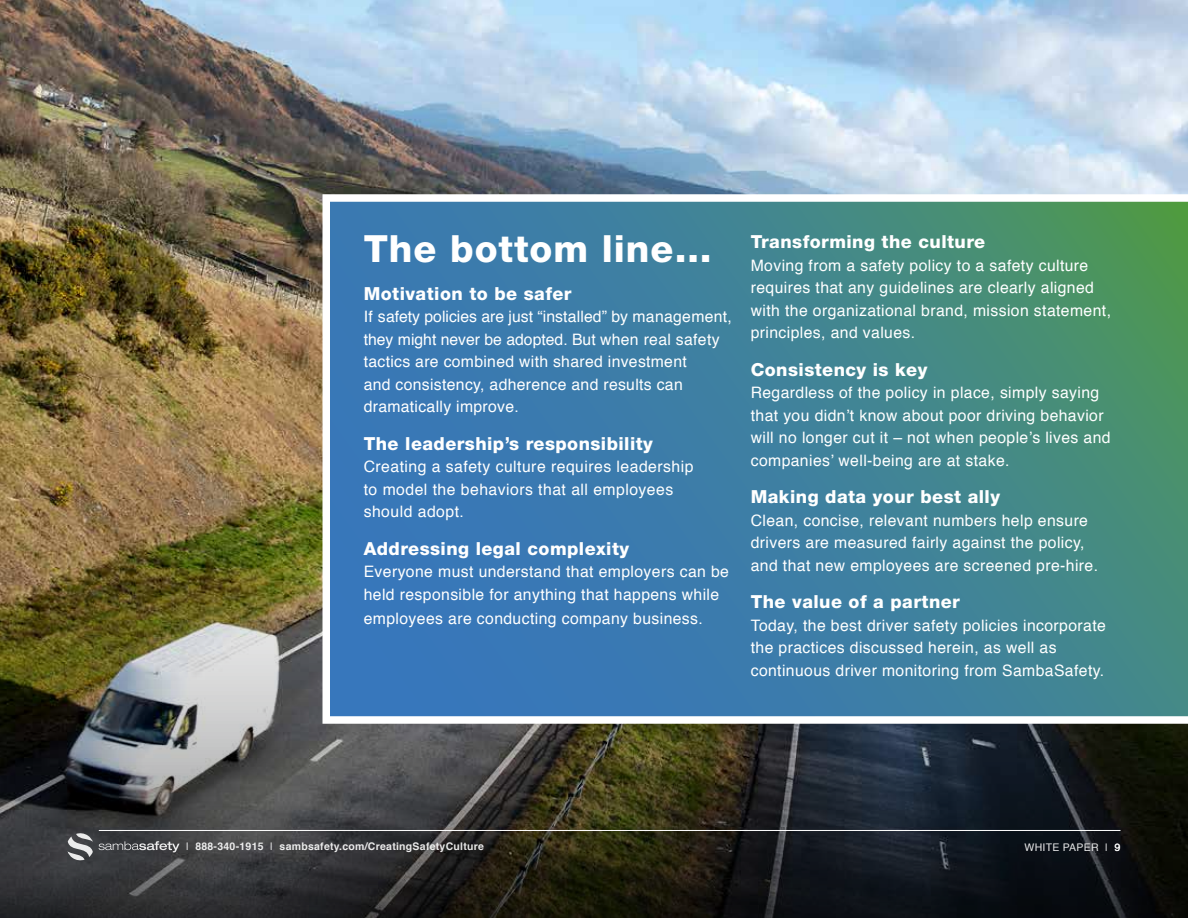
<style>
.page{position:relative;width:1188px;height:918px;background:#fff}
.page>*{position:absolute;margin:0;border:0;box-sizing:border-box;transform-origin:0 0}
.t1{font:800 37.5px "Helvetica Neue LT Std";letter-spacing:.025em;color:#fff}
.t2{font:800 18px "Helvetica Neue LT Std";letter-spacing:.025em;color:#fff}
.t3{font:15.75px/22.5px "Helvetica";letter-spacing:.025em;color:#fff}
.t4{font:700 10.5px "Helvetica";letter-spacing:.025em;color:#fff}
.t5{font:10.5px "Helvetica";letter-spacing:.025em;color:#fff}
.s1{font-weight:400}
</style>
<div class="page">
<img style="left:0;top:0;width:1188px;height:918px">
<svg style="left:319px;top:191px;width:869px;height:536px;background:#46859d"></svg>
<hr style="left:99px;top:830px;width:1021px;height:1px;background:#fff">
<svg style="left:99px;top:841px;width:81px;height:11px"></svg>
<svg style="left:68px;top:833px;width:25px;height:28px"></svg>
<h1 class="t1" style="left:364px;top:227px;width:350px">The bottom line…</h1>
<p class="t2" style="left:364px;top:283px;width:209px">Motivation to be safer</p>
<p class="t3" style="left:364px;top:306px;width:370px">If safety policies are just “installed” by management, they might never be adopted. But when real safety tactics are combined with shared investment<br>and consistency, adherence and results can dramatically improve.</p>
<p class="t2" style="left:364px;top:433px;width:291px">The leadership’s responsibility</p>
<p class="t3" style="left:364px;top:456px;width:331px">Creating a safety culture requires leadership to model the behaviors that all employees should adopt.</p>
<p class="t2" style="left:364px;top:538px;width:267px">Addressing legal complexity</p>
<p class="t3" style="left:364px;top:561px;width:367px">Everyone must understand that employers can be held responsible for anything that happens while</p>
<p class="t3" style="left:364px;top:607px;width:341px">employees are conducting company business.</p>
<p class="t2" style="left:751px;top:231px;width:236px">Transforming the culture</p>
<p class="t3" style="left:751px;top:255px;width:362px">Moving from a safety policy to a safety culture requires that any guidelines are clearly aligned with the organizational brand, mission statement, principles, and values.</p>
<p class="t2" style="left:751px;top:359px;width:178px">Consistency is key</p>
<p class="t3" style="left:751px;top:382px;width:361px">Regardless of the policy in place, simply saying that you didn’t know about poor driving behavior will no longer cut it – not when people’s lives and companies’ well-being are at stake.</p>
<p class="t2" style="left:751px;top:486px;width:251px">Making data your best ally</p>
<p class="t3" style="left:751px;top:510px;width:349px">Clean, concise, relevant numbers help ensure drivers are measured fairly against the policy, and that new employees are screened pre-hire.</p>
<p class="t2" style="left:751px;top:591px;width:211px">The value of a partner</p>
<p class="t3" style="left:751px;top:615px;width:357px">Today, the best driver safety policies incorporate the practices discussed herein, as well as continuous driver monitoring from SambaSafety.</p>
<p class="t4" style="left:186px;top:838px;width:300px"><span class="s1">|</span> 888-340-1915 <span class="s1">|</span> sambsafety.com/CreatingSafetyCulture</p>
<p class="t5" style="left:1024px;top:839px;width:98px">WHITE PAPER | 9</p>
</div>
